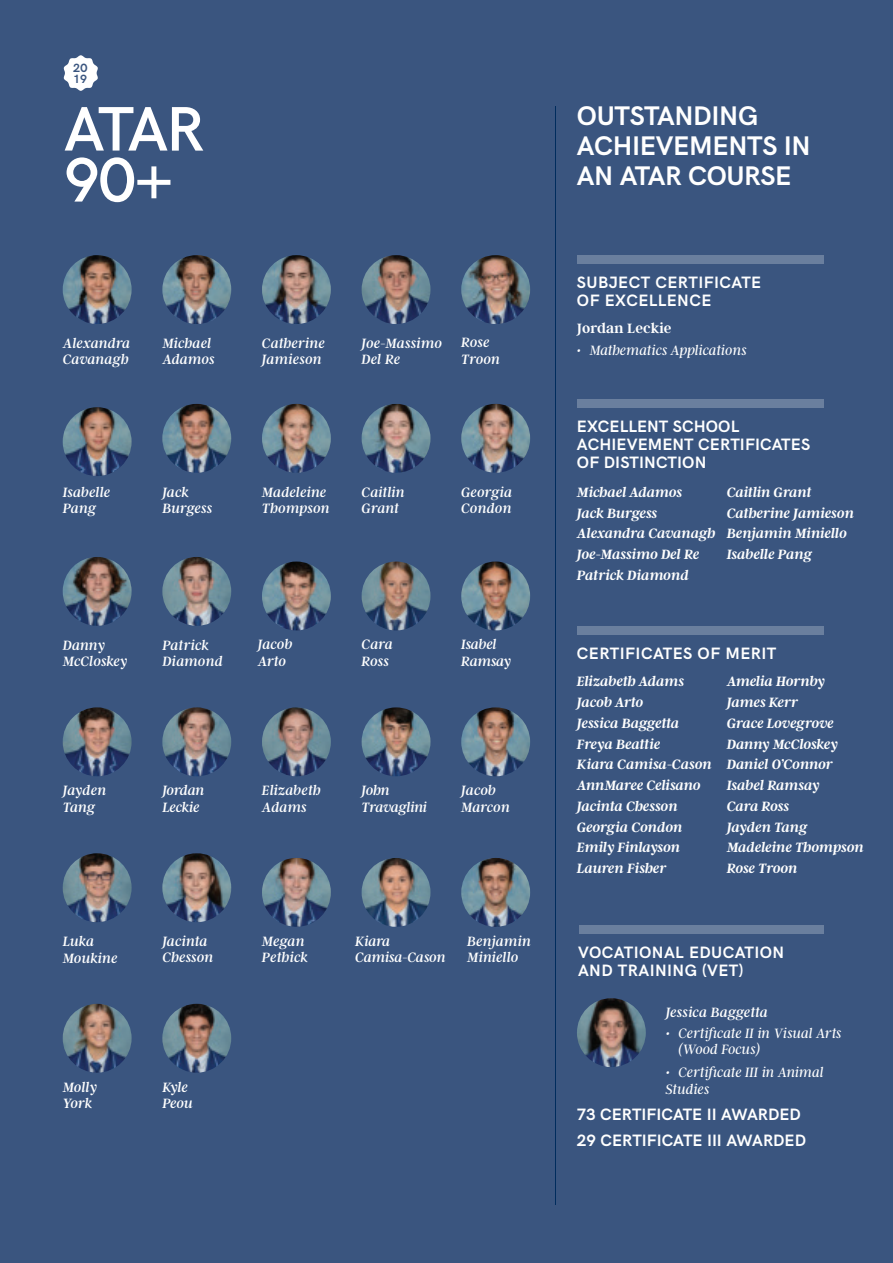
<style>
.page{position:relative;width:893px;height:1263px;background:#3a557f}
.page>*{position:absolute;margin:0;border:0;box-sizing:border-box;transform-origin:0 0}
.t1{font:600 63px/51px "HK Grotesk";letter-spacing:-.075em;color:#fff}
.t2{font:700 27px/30px "HK Grotesk";letter-spacing:-.015em;color:#fff}
.t3{font:700 16.5px/18px "HK Grotesk";letter-spacing:.005em;color:#fff}
.t4{font:700 16.5px/18px "HK Grotesk";letter-spacing:.025em;color:#fff}
.t5{font:italic 600 15px/20.7px "Argent CF";letter-spacing:-.02em;color:#fff}
.t6{font:italic 15px/16.5px "Argent CF";letter-spacing:-.005em;color:#fff}
.t7{font:italic 300 15px/16.5px "Argent CF";color:#fff}
.t8{font:italic 15px/16.5px "Argent CF";letter-spacing:-.03em;color:#fff}
.t9{font:600 15px "Argent CF";letter-spacing:.005em;color:#fff}
.t10{font:italic 15px/16.5px "Argent CF";letter-spacing:-.025em;color:#fff}
.t11{font:700 12px/11.2px "HK Grotesk";color:#3a557f}
</style>
<div class="page">
<svg style="left:63px;top:55px;width:35px;height:36px"></svg>
<div style="left:577px;top:255px;width:246px;height:9px;background:#6a7f9e"></div>
<hr style="left:555px;top:106px;width:1px;height:1099px;background:#002c5d">
<div style="left:577px;top:626px;width:246px;height:9px;background:#6a7f9e"></div>
<img style="left:162px;top:557px;width:69px;height:69px;border-radius:34px">
<img style="left:162px;top:853px;width:69px;height:69px;border-radius:34px">
<img style="left:162px;top:404px;width:69px;height:69px;border-radius:34px">
<img style="left:162px;top:255px;width:69px;height:69px;border-radius:34px">
<img style="left:162px;top:707px;width:69px;height:69px;border-radius:34px">
<img style="left:162px;top:1004px;width:69px;height:69px;border-radius:34px">
<img style="left:63px;top:557px;width:69px;height:69px;border-radius:34px">
<img style="left:63px;top:853px;width:69px;height:69px;border-radius:34px">
<img style="left:63px;top:407px;width:69px;height:69px;border-radius:34px">
<img style="left:63px;top:255px;width:69px;height:69px;border-radius:34px">
<img style="left:63px;top:707px;width:69px;height:69px;border-radius:34px">
<img style="left:63px;top:1004px;width:69px;height:69px;border-radius:34px">
<img style="left:262px;top:561px;width:69px;height:69px;border-radius:34px">
<img style="left:262px;top:858px;width:69px;height:69px;border-radius:34px">
<img style="left:262px;top:404px;width:69px;height:69px;border-radius:34px">
<img style="left:262px;top:255px;width:69px;height:69px;border-radius:34px">
<img style="left:262px;top:707px;width:69px;height:69px;border-radius:34px">
<img style="left:362px;top:561px;width:68px;height:69px;border-radius:34px">
<img style="left:362px;top:858px;width:68px;height:69px;border-radius:34px">
<img style="left:362px;top:404px;width:68px;height:69px;border-radius:34px">
<img style="left:362px;top:255px;width:68px;height:69px;border-radius:34px">
<img style="left:362px;top:707px;width:68px;height:69px;border-radius:34px">
<img style="left:461px;top:561px;width:69px;height:69px;border-radius:34px">
<img style="left:461px;top:858px;width:69px;height:69px;border-radius:34px">
<img style="left:461px;top:404px;width:69px;height:69px;border-radius:34px">
<img style="left:461px;top:255px;width:69px;height:69px;border-radius:34px">
<img style="left:461px;top:707px;width:69px;height:69px;border-radius:34px">
<div style="left:577px;top:399px;width:246px;height:9px;background:#6a7f9e"></div>
<div style="left:579px;top:925px;width:244px;height:9px;background:#6a7f9e"></div>
<img style="left:577px;top:998px;width:69px;height:69px;border-radius:34px">
<p class="t11" style="left:73px;top:62px;width:16px">20<br>19</p>
<h1 class="t1" style="left:64px;top:103px;width:142px">ATAR<br>90+</h1>
<h2 class="t2" style="left:577px;top:101px;width:235px">OUTSTANDING<br>ACHIEVEMENTS IN<br>AN ATAR COURSE</h2>
<p class="t6" style="left:63px;top:335px;width:69px">Alexandra<br>Cavanagh</p>
<p class="t6" style="left:162px;top:335px;width:54px">Michael<br>Adamos</p>
<p class="t6" style="left:262px;top:335px;width:64px">Catherine<br>Jamieson</p>
<p class="t6" style="left:362px;top:335px;width:82px">Joe-Massimo<br>Del Re</p>
<p class="t6" style="left:461px;top:335px;width:40px">Rose<br>Troon</p>
<p class="t4" style="left:577px;top:273px;width:186px">SUBJECT CERTIFICATE<br>OF EXCELLENCE</p>
<p class="t9" style="left:577px;top:321px;width:96px">Jordan Leckie</p>
<p class="t7" style="left:577px;top:343px;width:171px">• Mathematics Applications</p>
<p class="t6" style="left:63px;top:484px;width:49px">Isabelle<br>Pang</p>
<p class="t6" style="left:162px;top:484px;width:51px">Jack<br>Burgess</p>
<p class="t6" style="left:262px;top:484px;width:69px">Madeleine<br>Thompson</p>
<p class="t10" style="left:362px;top:484px;width:45px">Caitlin<br>Grant</p>
<p class="t6" style="left:461px;top:484px;width:53px">Georgia<br>Condon</p>
<p class="t3" style="left:577px;top:417px;width:235px">EXCELLENT SCHOOL<br>ACHIEVEMENT CERTIFICATES<br>OF DISTINCTION</p>
<p class="t5" style="left:577px;top:482px;width:140px">Michael Adamos<br>Jack Burgess<br>Alexandra Cavanagh<br>Joe-Massimo Del Re<br>Patrick Diamond</p>
<p class="t5" style="left:727px;top:482px;width:129px">Caitlin Grant<br>Catherine Jamieson<br>Benjamin Miniello<br>Isabelle Pang</p>
<p class="t6" style="left:63px;top:637px;width:66px">Danny<br>McCloskey</p>
<p class="t6" style="left:162px;top:637px;width:62px">Patrick<br>Diamond</p>
<p class="t6" style="left:258px;top:637px;width:36px">Jacob<br>Arto</p>
<p class="t6" style="left:362px;top:637px;width:33px">Cara<br>Ross</p>
<p class="t6" style="left:461px;top:637px;width:51px">Isabel<br>Ramsay</p>
<p class="t6" style="left:63px;top:783px;width:45px">Jayden<br>Tang</p>
<p class="t8" style="left:162px;top:783px;width:44px">Jordan<br>Leckie</p>
<p class="t6" style="left:262px;top:783px;width:60px">Elizabeth<br>Adams</p>
<p class="t8" style="left:362px;top:783px;width:67px">John<br>Travaglini</p>
<p class="t6" style="left:461px;top:783px;width:50px">Jacob<br>Marcon</p>
<p class="t4" style="left:577px;top:644px;width:201px">CERTIFICATES OF MERIT</p>
<p class="t5" style="left:577px;top:672px;width:137px">Elizabeth Adams<br>Jacob Arto<br>Jessica Baggetta<br>Freya Beattie<br>Kiara Camisa-Cason<br>AnnMaree Celisano<br>Jacinta Chesson<br>Georgia Condon<br>Emily Finlayson<br>Lauren Fisher</p>
<p class="t5" style="left:727px;top:672px;width:139px">Amelia Hornby<br>James Kerr<br>Grace Lovegrove<br>Danny McCloskey<br>Daniel O’Connor<br>Isabel Ramsay<br>Cara Ross<br>Jayden Tang<br>Madeleine Thompson<br>Rose Troon</p>
<p class="t6" style="left:63px;top:934px;width:56px">Luka<br>Moukine</p>
<p class="t6" style="left:162px;top:933px;width:53px">Jacinta<br>Chesson</p>
<p class="t6" style="left:63px;top:1079px;width:36px">Molly<br>York</p>
<p class="t6" style="left:162px;top:1079px;width:32px">Kyle<br>Peou</p>
<p class="t6" style="left:262px;top:933px;width:48px">Megan<br>Pethick</p>
<p class="t6" style="left:355px;top:933px;width:92px">Kiara<br>Camisa-Cason</p>
<p class="t6" style="left:467px;top:933px;width:65px">Benjamin<br>Miniello</p>
<p class="t4" style="left:578px;top:944px;width:208px">VOCATIONAL EDUCATION<br>AND TRAINING (VET)</p>
<p class="t6" style="left:666px;top:1004px;width:104px">Jessica Baggetta</p>
<p class="t7" style="left:678px;top:1025px;width:164px;text-indent:-13px">• Certificate II in Visual Arts (Wood Focus)</p>
<p class="t7" style="left:666px;top:1065px;width:159px">• Certificate III in Animal<br>Studies</p>
<p class="t3" style="left:577px;top:1100px;width:231px;line-height:26.5px">73 CERTIFICATE II AWARDED<br>29 CERTIFICATE III AWARDED</p>
</div>
